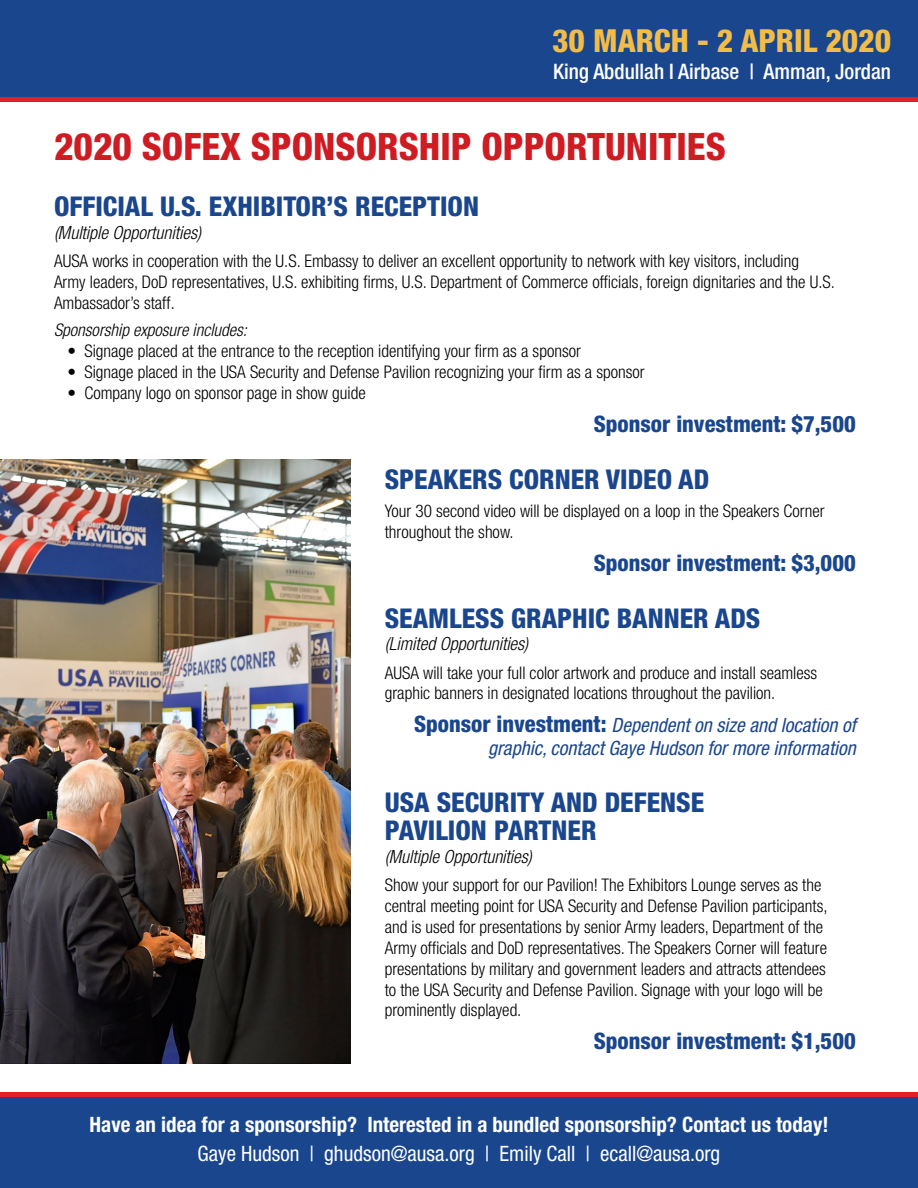
<style>
.page{position:relative;width:918px;height:1188px;background:#fff}
.page>*{position:absolute;margin:0;border:0;box-sizing:border-box;transform-origin:0 0}
.t1{font:800 condensed 37.8px "Helvetica Neue";color:#cf1b22}
.t2{font:800 condensed 31.8px "Helvetica Neue";color:#f2bc48}
.t3{font:800 condensed 27.3px/28.5px "Helvetica Neue";color:#1a468d}
.t4{font:800 condensed 22.65px "Helvetica Neue";color:#1a468d}
.t5{font:500 condensed 21.3px "Helvetica Neue";color:#fff}
.t6{font:700 condensed 21.15px "Helvetica Neue";color:#fff}
.t7{font:condensed 21.15px "Helvetica Neue";color:#fff}
.t8{font:italic condensed 19.65px/22.5px "Helvetica Neue";color:#1a468d;text-align:right}
.t9{font:italic 300 condensed 18.15px "Helvetica Neue";color:#000101}
.t10{font:300 condensed 17.4px/20.9px "Helvetica Neue";color:#000101}
.t11{font:italic 300 condensed 17.4px "Helvetica Neue";color:#000101}
.s1{font-weight:800;font-style:normal;font-size:22.65px}
</style>
<div class="page">
<div style="left:0;top:27px;width:918px;height:75px;background:#e31f27"></div>
<div style="left:0;top:1092px;width:918px;height:75px;background:#e31f27"></div>
<div style="left:0;top:0;width:918px;height:97px;background:#1a468d"></div>
<div style="left:0;top:1097px;width:918px;height:91px;background:#1a468d"></div>
<img style="left:0;top:459px;width:351px;height:605px">
<h2 class="t2" style="left:552px;top:21px;width:340px">30 MARCH - 2 APRIL 2020</h2>
<p class="t5" style="left:553px;top:58px;width:340px">King Abdullah I Airbase | Amman, Jordan</p>
<h1 class="t1" style="left:54px;top:123px;width:673px">2020 SOFEX SPONSORSHIP OPPORTUNITIES</h1>
<h3 class="t3" style="left:54px;top:192px;width:427px">OFFICIAL U.S. EXHIBITOR’S RECEPTION</h3>
<p class="t9" style="left:54px;top:222px;width:149px">(Multiple Opportunities)</p>
<p class="t10" style="left:54px;top:251px;width:782px">AUSA works in cooperation with the U.S. Embassy to deliver an excellent opportunity to network with key visitors, including<br>Army leaders, DoD representatives, U.S. exhibiting firms, U.S. Department of Commerce officials, foreign dignitaries and the U.S.<br>Ambassador’s staff.</p>
<p class="t11" style="left:54px;top:320px;width:195px">Sponsorship exposure includes:</p>
<p class="t10" style="left:68px;top:340px;width:515px">• Signage placed at the entrance to the reception identifying your firm as a sponsor</p>
<p class="t10" style="left:68px;top:361px;width:579px">• Signage placed in the USA Security and Defense Pavilion recognizing your firm as a sponsor</p>
<p class="t10" style="left:68px;top:382px;width:300px">• Company logo on sponsor page in show guide</p>
<h3 class="t4" style="left:594px;top:409px;width:263px">Sponsor investment: $7,500</h3>
<h3 class="t3" style="left:385px;top:464px;width:326px">SPEAKERS CORNER VIDEO AD</h3>
<p class="t10" style="left:385px;top:500px;width:441px">Your 30 second video will be displayed on a loop in the Speakers Corner throughout the show.</p>
<h3 class="t4" style="left:594px;top:549px;width:263px">Sponsor investment: $3,000</h3>
<h3 class="t3" style="left:385px;top:603px;width:377px">SEAMLESS GRAPHIC BANNER ADS</h3>
<p class="t9" style="left:385px;top:633px;width:145px">(Limited Opportunities)</p>
<p class="t10" style="left:385px;top:662px;width:434px">AUSA will take your full color artwork and produce and install seamless graphic banners in designated locations throughout the pavilion.</p>
<p class="t8" style="left:414px;top:714px;width:443px"><span class="s1">Sponsor investment:</span> Dependent on size and location of graphic, contact Gaye Hudson for more information</p>
<h3 class="t3" style="left:385px;top:788px;width:321px">USA SECURITY AND DEFENSE<br>PAVILION PARTNER</h3>
<p class="t9" style="left:385px;top:846px;width:149px">(Multiple Opportunities)</p>
<p class="t10" style="left:385px;top:875px;width:444px">Show your support for our Pavilion! The Exhibitors Lounge serves as the central meeting point for USA Security and Defense Pavilion participants, and is used for presentations by senior Army leaders, Department of the Army officials and DoD representatives. The Speakers Corner will feature presentations by military and government leaders and attracts attendees to the USA Security and Defense Pavilion. Signage with your logo will be prominently displayed.</p>
<h3 class="t4" style="left:594px;top:1027px;width:263px">Sponsor investment: $1,500</h3>
<p class="t6" style="left:89px;top:1112px;width:741px">Have an idea for a sponsorship? Interested in a bundled sponsorship? Contact us today!</p>
<p class="t7" style="left:198px;top:1141px;width:524px">Gaye Hudson | ghudson@ausa.org | Emily Call | ecall@ausa.org</p>
</div>
